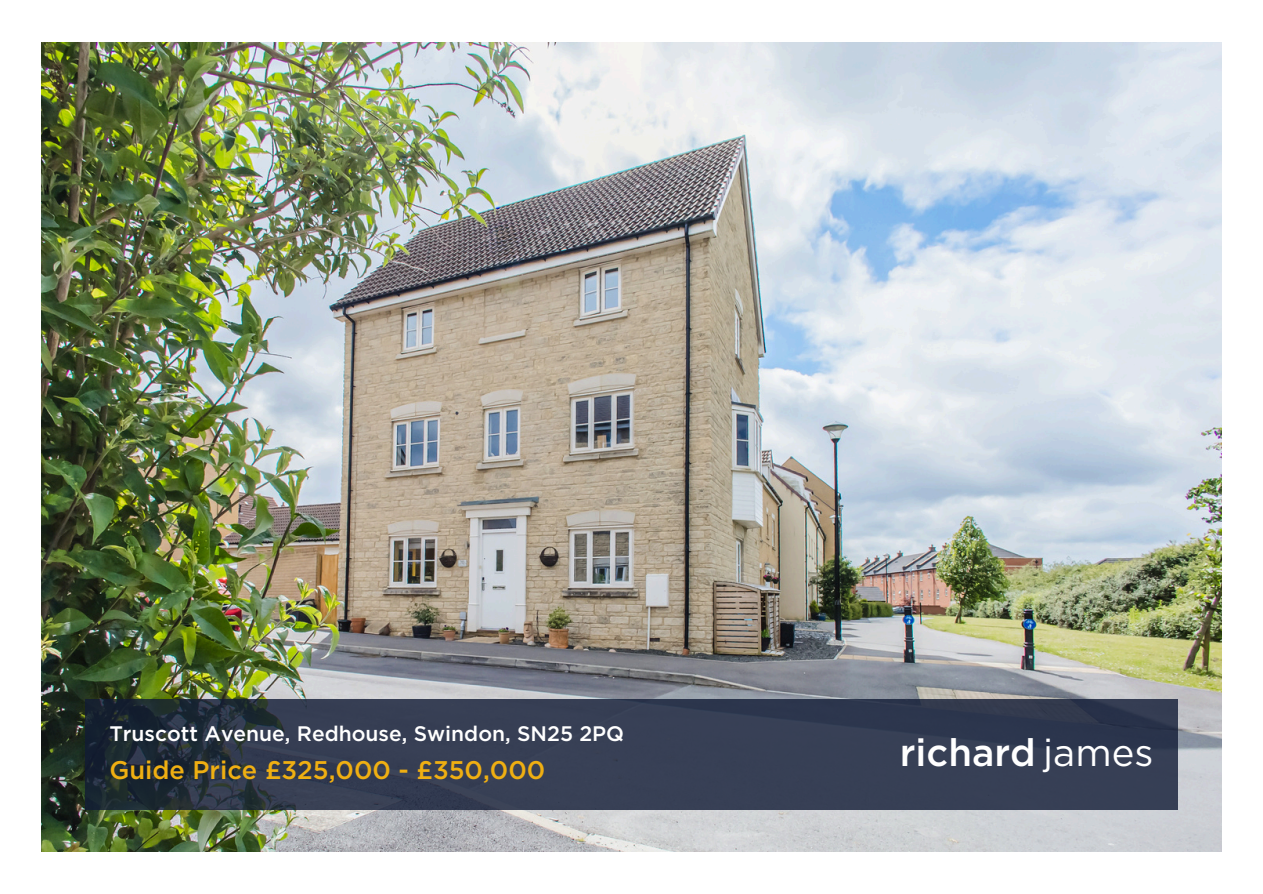
<style>
.page{position:relative;width:1263px;height:894px;background:#fff}
.page>*{position:absolute;margin:0;border:0;box-sizing:border-box;transform-origin:0 0}
.t1{font:500 38.25px "Gotham";color:#fff}
.t2{font:500 25.5px "Gotham";color:#efaf12}
.t3{font:500 21px "Gotham";color:#fff}
.s1{font-weight:400}
</style>
<div class="page">
<img style="left:42px;top:42px;width:1179px;height:809px">
<svg style="left:85px;top:699px;width:1093px;height:110px;background:#313a4e"></svg>
<p class="t3" style="left:109px;top:723px;width:516px">Truscott Avenue, Redhouse, Swindon, SN25 2PQ</p>
<h1 class="t2" style="left:109px;top:758px;width:437px">Guide Price £325,000 - £350,000</h1>
<h1 class="t1" style="left:900px;top:734px;width:255px">richard <span class="s1">james</span></h1>
</div>
